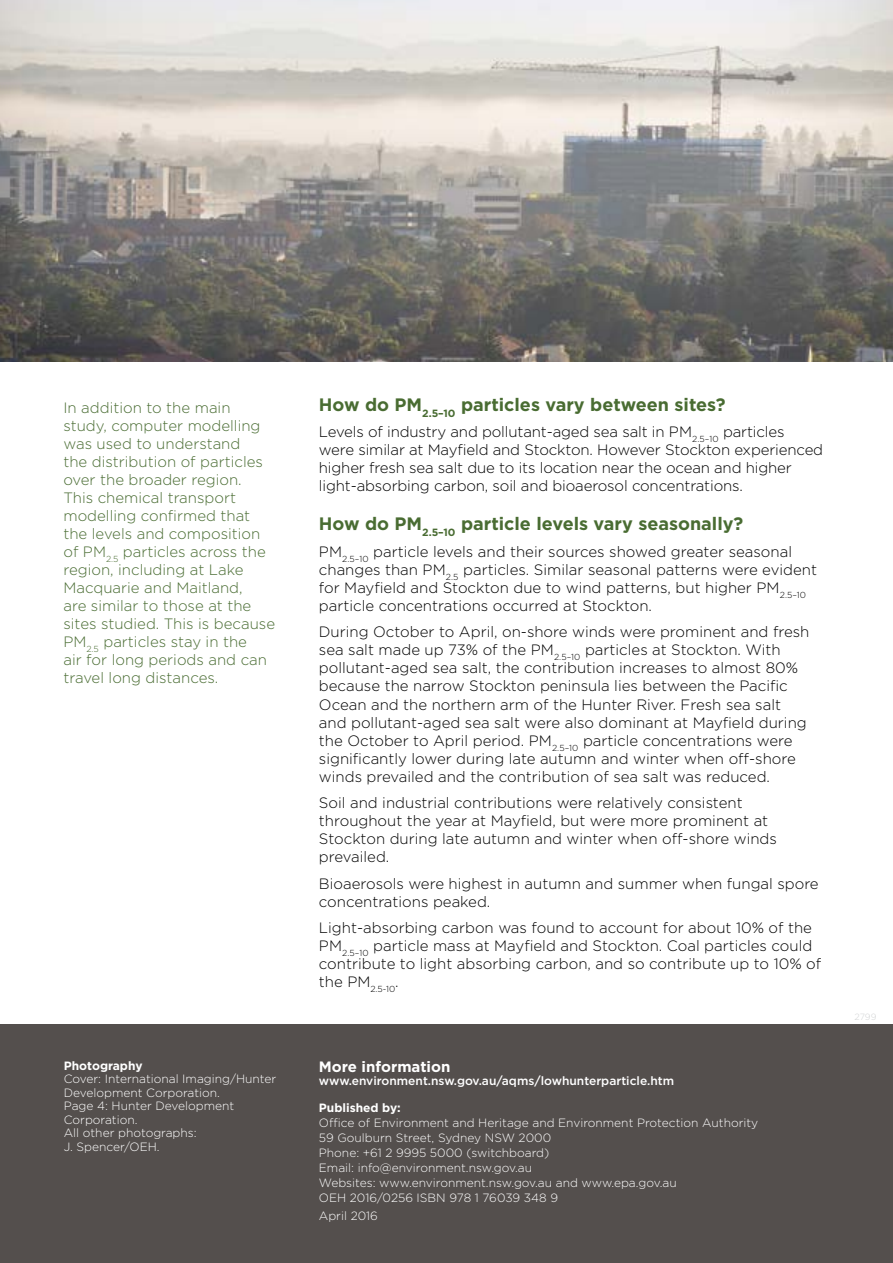
<style>
.page{position:relative;width:893px;height:1263px;background:#fff}
.page>*{position:absolute;margin:0;border:0;box-sizing:border-box;transform-origin:0 0}
.t1{font:700 18px "Gotham";color:#496c32}
.t2{font:300 15px/18px "Gotham";color:#000}
.t3{font:300 15px/18px "Gotham";color:#496c32}
.t4{font:700 15px "Gotham";color:#fff}
.t5{font:300 12px/15px "Gotham";color:#fff}
.t6{font:500 12px "Gotham";color:#fff}
.t7{font:700 12px "Gotham";color:#fff}
.t8{font:300 9px "Gotham";color:#d1d3d4}
</style>
<div class="page">
<div style="left:0;top:1025px;width:893px;height:238px;background:#544f4d"></div>
<img style="left:0;top:0;width:893px;height:361px">
<p class="t3" style="left:63px;top:398px;width:213px">In addition to the main study, computer modelling was used to understand<br>the distribution of particles over the broader region.<br>This chemical transport modelling confirmed that the levels and composition of PM<sub>2.5</sub> particles across the region, including at Lake<br>Macquarie and Maitland,<br>are similar to those at the sites studied. This is because<br>PM<sub>2.5</sub> particles stay in the<br>air for long periods and can travel long distances.</p>
<p class="t7" style="left:64px;top:1057px;width:80px">Photography</p>
<p class="t5" style="left:64px;top:1072px;width:214px;line-height:13.5px">Cover: International Imaging/Hunter<br>Development Corporation.<br>Page 4: Hunter Development<br>Corporation.<br>All other photographs:<br>J. Spencer/OEH.</p>
<p class="t1" style="left:319px;top:393px;width:408px">How do PM<sub>2.5–10</sub> particles vary between sites?</p>
<p class="t2" style="left:319px;top:423px;width:506px">Levels of industry and pollutant-aged sea salt in PM<sub>2.5–10</sub> particles were similar at Mayfield and Stockton. However Stockton experienced higher fresh sea salt due to its location near the ocean and higher light-absorbing carbon, soil and bioaerosol concentrations.</p>
<p class="t1" style="left:319px;top:512px;width:426px">How do PM<sub>2.5–10</sub> particle levels vary seasonally?</p>
<p class="t2" style="left:319px;top:542px;width:500px">PM<sub>2.5–10</sub> particle levels and their sources showed greater seasonal changes than PM<sub>2.5</sub> particles. Similar seasonal patterns were evident for Mayfield and Stockton due to wind patterns, but higher PM<sub>2.5–10 </sub>particle concentrations occurred at Stockton.</p>
<p class="t2" style="left:319px;top:623px;width:492px">During October to April, on-shore winds were prominent and fresh sea salt made up 73% of the PM<sub>2.5–10</sub> particles at Stockton. With pollutant-aged sea salt, the contribution increases to almost 80% because the narrow Stockton peninsula lies between the Pacific Ocean and the northern arm of the Hunter River. Fresh sea salt and pollutant-aged sea salt were also dominant at Mayfield during the October to April period. PM<sub>2.5–10</sub> particle concentrations were significantly lower during late autumn and winter when off-shore winds prevailed and the contribution of sea salt was reduced.</p>
<p class="t2" style="left:319px;top:793px;width:460px">Soil and industrial contributions were relatively consistent throughout the year at Mayfield, but were more prominent at Stockton during late autumn and winter when off-shore winds prevailed.</p>
<p class="t2" style="left:319px;top:874px;width:501px">Bioaerosols were highest in autumn and summer when fungal spore concentrations peaked.</p>
<p class="t2" style="left:319px;top:918px;width:504px">Light-absorbing carbon was found to account for about 10% of the PM<sub>2.5–10</sub> particle mass at Mayfield and Stockton. Coal particles could contribute to light absorbing carbon, and so contribute up to 10% of the PM<sub>2.5-10</sub>.</p>
<p class="t4" style="left:319px;top:1057px;width:133px">More information</p>
<p class="t6" style="left:319px;top:1073px;width:357px">www.environment.nsw.gov.au/aqms/lowhunterparticle.htm</p>
<p class="t7" style="left:319px;top:1100px;width:83px">Published by:</p>
<p class="t5" style="left:319px;top:1115px;width:441px">Office of Environment and Heritage and Environment Protection Authority 59 Goulburn Street, Sydney NSW 2000<br>Phone: +61 2 9995 5000 (switchboard)<br>Email: info@environment.nsw.gov.au<br>Websites: www.environment.nsw.gov.au and www.epa.gov.au<br>OEH 2016/0256 ISBN 978 1 76039 348 9</p>
<p class="t5" style="left:319px;top:1208px;width:61px">April 2016</p>
<p class="t8" style="left:855px;top:1011px;width:23px">2799</p>
</div>
